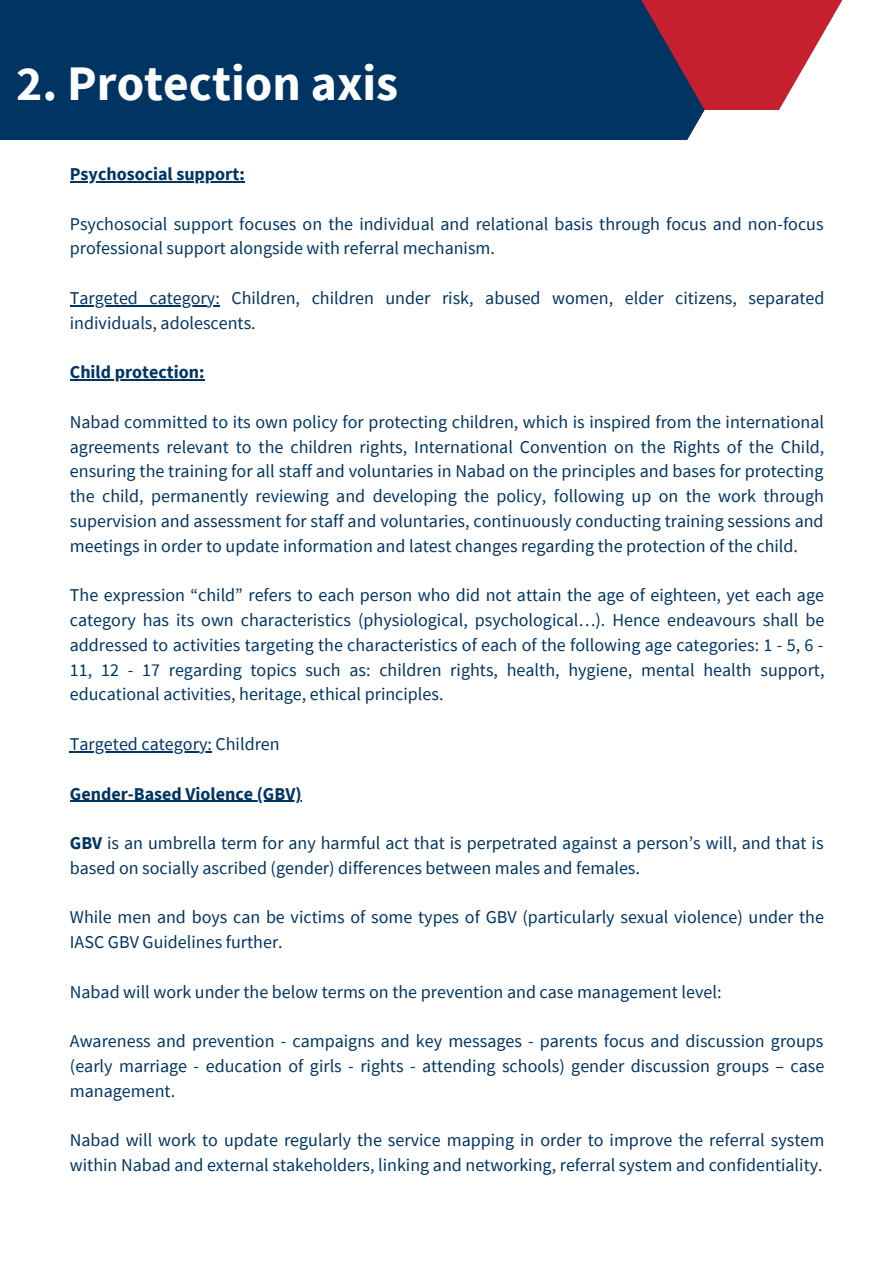
<style>
.page{position:relative;width:894px;height:1264px;background:#fff}
.page>*{position:absolute;margin:0;border:0;box-sizing:border-box;transform-origin:0 0}
.t1{font:700 49.65px "Source Sans Pro";color:#fff}
.t2{font:18px/24.8px "Source Sans Pro";color:#003462}
.t3{font:700 18px "Source Sans Pro";color:#003462}
.s1{font-weight:700}
</style>
<div class="page">
<div style="left:0;top:0;width:705px;height:140px;background:#003462"></div>
<svg style="left:634px;top:0;width:209px;height:110px"></svg>
<hr style="left:70px;top:181px;width:175px;height:1px;background:#003462">
<hr style="left:70px;top:305px;width:150px;height:1px;background:#003462">
<hr style="left:70px;top:379px;width:134px;height:1px;background:#003462">
<hr style="left:70px;top:751px;width:142px;height:1px;background:#003462">
<hr style="left:70px;top:800px;width:231px;height:1px;background:#003462">
<p class="t1" style="left:16px;top:51px;width:383px">2. Protection axis</p>
<p class="t3" style="left:70px;top:162px;width:176px">Psychosocial support:</p>
<p class="t2" style="left:70px;top:211px;width:755px">Psychosocial support focuses on the individual and relational basis through focus and non-focus professional support alongside with referral mechanism.</p>
<p class="t2" style="left:70px;top:285px;width:756px">Targeted category: Children, children under risk, abused women, elder citizens, separated individuals, adolescents.</p>
<p class="t3" style="left:70px;top:360px;width:136px">Child protection:</p>
<p class="t2" style="left:70px;top:409px;width:755px;text-align:justify">Nabad committed to its own policy for protecting children, which is inspired from the international agreements relevant to the children rights, International Convention on the Rights of the Child, ensuring the training for all staff and voluntaries in Nabad on the principles and bases for protecting the child, permanently reviewing and developing the policy, following up on the work through supervision and assessment for staff and voluntaries, continuously conducting training sessions and meetings in order to update information and latest changes regarding the protection of the child.</p>
<p class="t2" style="left:70px;top:582px;width:756px;text-align:justify">The expression “child” refers to each person who did not attain the age of eighteen, yet each age category has its own characteristics (physiological, psychological…). Hence endeavours shall be addressed to activities targeting the characteristics of each of the following age categories: 1 - 5, 6 - 11, 12 - 17 regarding topics such as: children rights, health, hygiene, mental health support, educational activities, heritage, ethical principles.</p>
<p class="t2" style="left:70px;top:731px;width:211px">Targeted category: Children</p>
<p class="t3" style="left:70px;top:781px;width:233px">Gender-Based Violence (GBV)</p>
<p class="t2" style="left:70px;top:830px;width:755px"><span class="s1">GBV</span> is an umbrella term for any harmful act that is perpetrated against a person’s will, and that is based on socially ascribed (gender) differences between males and females.</p>
<p class="t2" style="left:70px;top:904px;width:755px">While men and boys can be victims of some types of GBV (particularly sexual violence) under the<br>IASC GBV Guidelines further.</p>
<p class="t2" style="left:70px;top:979px;width:653px">Nabad will work under the below terms on the prevention and case management level:</p>
<p class="t2" style="left:70px;top:1028px;width:755px;text-align:justify">Awareness and prevention - campaigns and key messages - parents focus and discussion groups (early marriage - education of girls - rights - attending schools) gender discussion groups – case management.</p>
<p class="t2" style="left:70px;top:1127px;width:755px">Nabad will work to update regularly the service mapping in order to improve the referral system within Nabad and external stakeholders, linking and networking, referral system and confidentiality.</p>
</div>
